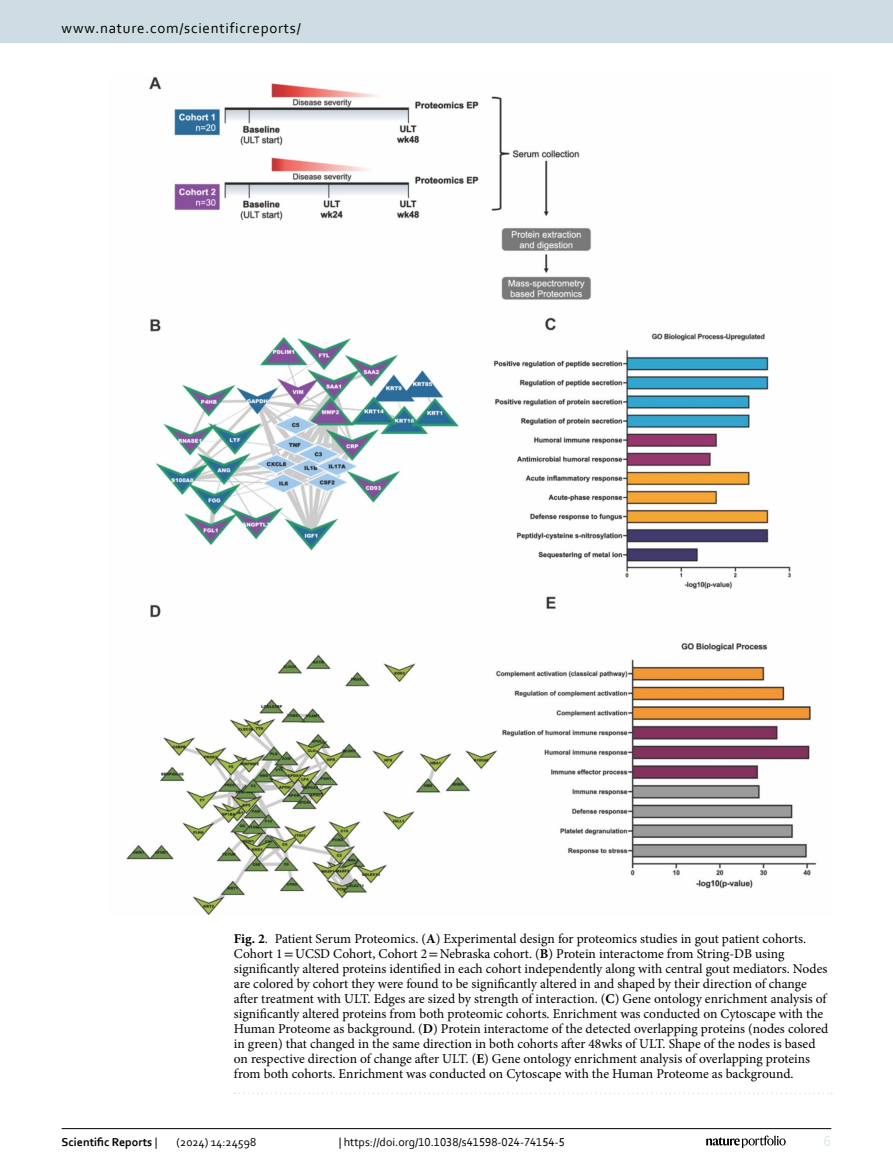
<style>
.page{position:relative;width:893px;height:1174px;background:#fff}
.page>*{position:absolute;margin:0;border:0;box-sizing:border-box;transform-origin:0 0}
.t1{font:15px "Corbel";letter-spacing:.05em;color:#000}
.t2{font:15px "Corbel";color:#d9e4eb}
.Figure_Caption{font:13.5px/15px "Minion Pro";color:#000}
.t3{font:12px "Corbel";color:#000}
.t4{font:700 12px "Corbel";color:#000}
.s1{font-weight:700}
.s2{font-family:"STIX"}
.s3{font-weight:400}
</style>
<div class="page">
<img style="left:126px;top:77px;width:691px;height:838px">
<svg style="left:235px;top:1092px;width:597px;height:2px"></svg>
<hr style="left:62px;top:1128px;width:769px;height:1px;background:#000">
<svg style="left:706px;top:1135px;width:80px;height:12px"></svg>
<div style="left:0;top:0;width:893px;height:43px;background:#cedde4"></div>
<p class="t1" style="left:62px;top:18px;width:241px">www.nature.com/scientificreports/</p>
<p class="Figure_Caption" style="left:234px;top:931px;width:596px"><span class="s1">Fig. 2</span>. Patient Serum Proteomics. (<span class="s1">A</span>) Experimental design for proteomics studies in gout patient cohorts.<br>Cohort 1<span class="s2">=</span>UCSD Cohort, Cohort 2<span class="s2">=</span>Nebraska cohort. (<span class="s1">B</span>) Protein interactome from String-DB using significantly altered proteins identified in each cohort independently along with central gout mediators. Nodes are colored by cohort they were found to be significantly altered in and shaped by their direction of change after treatment with ULT. Edges are sized by strength of interaction. (<span class="s1">C</span>) Gene ontology enrichment analysis of significantly altered proteins from both proteomic cohorts. Enrichment was conducted on Cytoscape with the Human Proteome as background. (<span class="s1">D</span>) Protein interactome of the detected overlapping proteins (nodes colored in green) that changed in the same direction in both cohorts after 48wks of ULT. Shape of the nodes is based on respective direction of change after ULT. (<span class="s1">E</span>) Gene ontology enrichment analysis of overlapping proteins from both cohorts. Enrichment was conducted on Cytoscape with the Human Proteome as background.</p>
<p class="t4" style="left:62px;top:1134px;width:97px">Scientific Reports <span class="s3">|</span></p>
<p class="t3" style="left:177px;top:1134px;width:81px">(2024) 14:24598</p>
<p class="t3" style="left:339px;top:1134px;width:228px">| https://doi.org/10.1038/s41598-024-74154-5</p>
<p class="t2" style="left:824px;top:1132px;width:9px">6</p>
</div>
